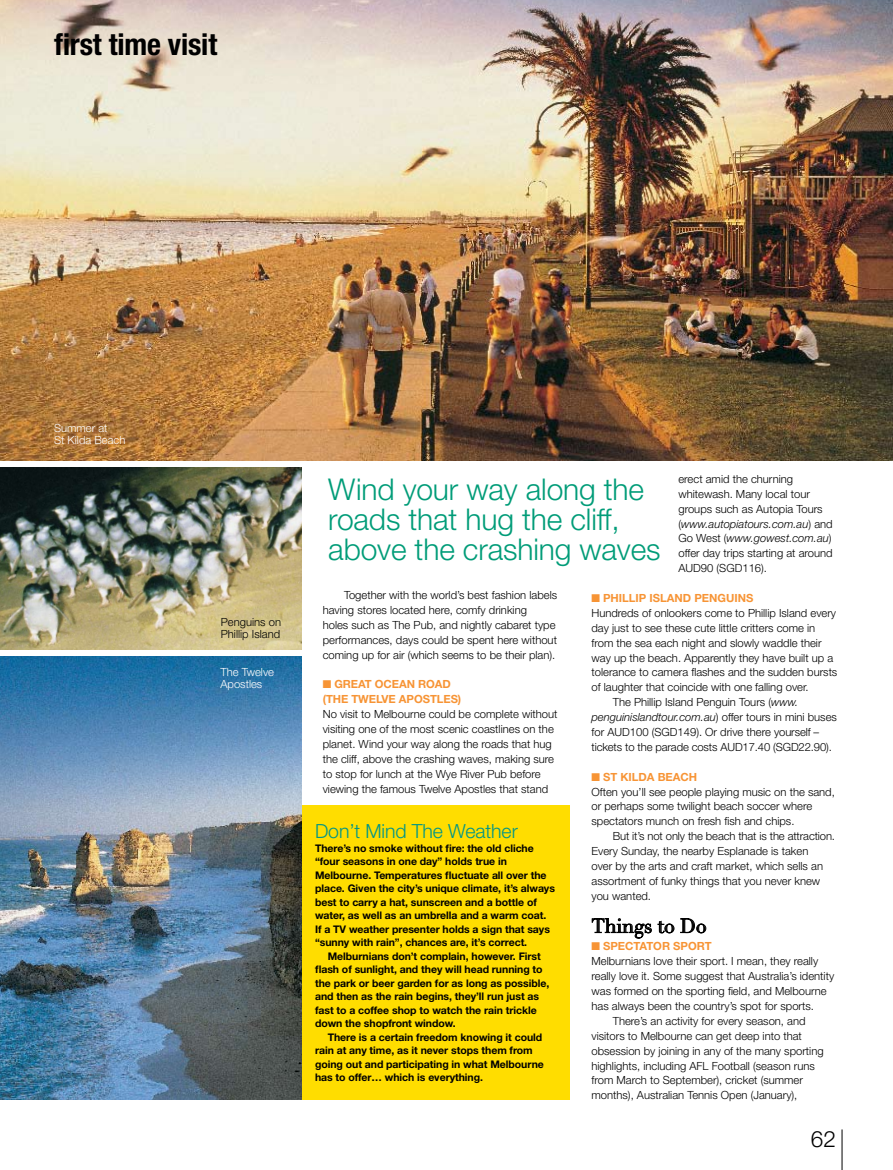
<style>
.page{position:relative;width:893px;height:1170px;background:#fff}
.page>*{position:absolute;margin:0;border:0;box-sizing:border-box;transform-origin:0 0}
.t1{font:300 30px/30px "Helvetica Neue";letter-spacing:-.005em;color:#009c78}
.t2{font:700 condensed 30px "Helvetica Neue";letter-spacing:-.005em;color:#000}
.t3{font:300 22.5px "Helvetica Neue";color:#000}
.t4{font:300 19.5px "Helvetica Neue";letter-spacing:-.005em;color:#009587}
.t5{font:19.5px "Didot";letter-spacing:-.005em;color:#000}
.t6{font:300 11.25px/14.9px "Helvetica Neue";color:#000}
.t7{font:700 11.25px/14.9px "Helvetica Neue";letter-spacing:-.005em;color:#f79435}
.t8{font:italic 300 11.25px "Helvetica Neue";color:#000}
.t9{font:300 11.25px/11.9px "Helvetica Neue";color:#fff}
.t10{font:700 10.5px/13.5px "Helvetica Neue";letter-spacing:-.005em;color:#000}
.s1{font-style:italic}
.s2{font-style:normal}
</style>
<div class="page">
<div style="left:301px;top:805px;width:269px;height:294px;background:#fd0"></div>
<img style="left:0;top:0;width:893px;height:460px">
<hr style="left:842px;top:1129px;width:1px;height:40px;background:#000">
<svg style="left:592px;top:918px;width:60px;height:20px"></svg>
<svg style="left:658px;top:920px;width:16px;height:13px"></svg>
<svg style="left:680px;top:918px;width:26px;height:15px"></svg>
<img style="left:0;top:467px;width:301px;height:182px">
<img style="left:0;top:656px;width:301px;height:443px">
<h1 class="t2" style="left:54px;top:26px;width:165px">first time visit</h1>
<p class="t9" style="left:54px;top:422px;width:73px">Summer at<br>St Kilda Beach</p>
<p class="t6" style="left:221px;top:615px;width:62px;line-height:11.9px">Penguins on<br>Phillip Island</p>
<p class="t9" style="left:220px;top:666px;width:55px">The Twelve<br>Apostles</p>
<h1 class="t1" style="left:328px;top:473px;width:334px">Wind your way along the roads that hug the cliff, above the crashing waves</h1>
<p class="t6" style="left:678px;top:471px;width:156px">erect amid the churning whitewash. Many local tour groups such as Autopia Tours (<span class="s1">www.autopiatours.com.au</span>) and<br>Go West (<span class="s1">www.gowest.com.au</span>) offer day trips starting at around<br>AUD90 (SGD116).</p>
<p class="t6" style="left:323px;top:587px;width:236px;text-indent:21px">Together with the world’s best fashion labels having stores located here, comfy drinking<br>holes such as The Pub, and nightly cabaret type performances, days could be spent here without coming up for air (which seems to be their plan).</p>
<p class="t7" style="left:323px;top:676px;width:140px">■ GREAT OCEAN ROAD (THE TWELVE APOSTLES)</p>
<p class="t6" style="left:323px;top:706px;width:236px">No visit to Melbourne could be complete without visiting one of the most scenic coastlines on the planet. Wind your way along the roads that hug the cliff, above the crashing waves, making sure to stop for lunch at the Wye River Pub before viewing the famous Twelve Apostles that stand</p>
<h3 class="t4" style="left:315px;top:819px;width:204px">Don’t Mind The Weather</h3>
<p class="t10" style="left:315px;top:841px;width:241px">There’s no smoke without fire: the old cliche “four seasons in one day” holds true in Melbourne. Temperatures fluctuate all over the place. Given the city’s unique climate, it’s always best to carry a hat, sunscreen and a bottle of water, as well as an umbrella and a warm coat.<br>If a TV weather presenter holds a sign that says “sunny with rain”, chances are, it’s correct.</p>
<p class="t10" style="left:315px;top:949px;width:236px;text-indent:13px">Melburnians don’t complain, however. First flash of sunlight, and they will head running to the park or beer garden for as long as possible, and then as the rain begins, they’ll run just as fast to a coffee shop to watch the rain trickle down the shopfront window.</p>
<p class="t10" style="left:315px;top:1030px;width:230px;text-indent:13px">There is a certain freedom knowing it could rain at any time, as it never stops them from going out and participating in what Melbourne has to offer… which is everything.</p>
<p class="t7" style="left:591px;top:590px;width:26px">■ Phillip</p>
<p class="t7" style="left:649px;top:590px;width:12px">Island</p>
<p class="t7" style="left:694px;top:590px;width:16px">Penguins</p>
<p class="t6" style="left:591px;top:605px;width:246px">Hundreds of onlookers come to Phillip Island every</p>
<p class="t6" style="left:591px;top:620px;width:225px">day just to see these cute little critters come in</p>
<p class="t6" style="left:591px;top:635px;width:232px">from the sea each night and slowly waddle their</p>
<p class="t6" style="left:591px;top:650px;width:243px">way up the beach. Apparently they have built up a</p>
<p class="t6" style="left:591px;top:664px;width:247px">tolerance to camera flashes and the sudden bursts</p>
<p class="t6" style="left:591px;top:679px;width:219px">of laughter that coincide with one falling over.</p>
<p class="t6" style="left:613px;top:694px;width:187px">The Phillip Island Penguin Tours (<span class="s1">www.</span></p>
<p class="t8" style="left:591px;top:710px;width:247px">penguinislandtour.com.au<span class="s2">) offer tours in mini buses</span></p>
<p class="t6" style="left:591px;top:724px;width:229px">for AUD100 (SGD149). Or drive there yourself –</p>
<p class="t6" style="left:591px;top:739px;width:242px">tickets to the parade costs AUD17.40 (SGD22.90).</p>
<p class="t7" style="left:591px;top:769px;width:45px">■ St Kilda</p>
<p class="t7" style="left:658px;top:769px;width:17px">Beach</p>
<p class="t6" style="left:591px;top:783px;width:245px">Often you’ll see people playing music on the sand, or perhaps some twilight beach soccer where spectators munch on fresh fish and chips.</p>
<p class="t6" style="left:591px;top:828px;width:245px;text-indent:21px">But it’s not only the beach that is the attraction.<br>Every Sunday, the nearby Esplanade is taken<br>over by the arts and craft market, which sells an assortment of funky things that you never knew you wanted.</p>
<h3 class="t5" style="left:591px;top:914px;width:117px">Things to Do</h3>
<p class="t7" style="left:591px;top:938px;width:28px">■ Spectator</p>
<p class="t7" style="left:673px;top:938px;width:16px">Sport</p>
<p class="t6" style="left:591px;top:953px;width:228px">Melburnians love their sport. I mean, they really</p>
<p class="t6" style="left:591px;top:968px;width:244px">really love it. Some suggest that Australia’s identity</p>
<p class="t6" style="left:591px;top:983px;width:237px">was formed on the sporting field, and Melbourne</p>
<p class="t6" style="left:591px;top:998px;width:224px">has always been the country’s spot for sports.</p>
<p class="t6" style="left:613px;top:1013px;width:194px">There’s an activity for every season, and</p>
<p class="t6" style="left:591px;top:1028px;width:212px">visitors to Melbourne can get deep into that</p>
<p class="t6" style="left:591px;top:1042px;width:234px">obsession by joining in any of the many sporting</p>
<p class="t6" style="left:591px;top:1057px;width:225px">highlights, including AFL Football (season runs</p>
<p class="t6" style="left:591px;top:1072px;width:213px">from March to September), cricket (summer</p>
<p class="t6" style="left:591px;top:1087px;width:207px">months), Australian Tennis Open (January),</p>
<h2 class="t3" style="left:811px;top:1124px;width:27px">62</h2>
</div>
